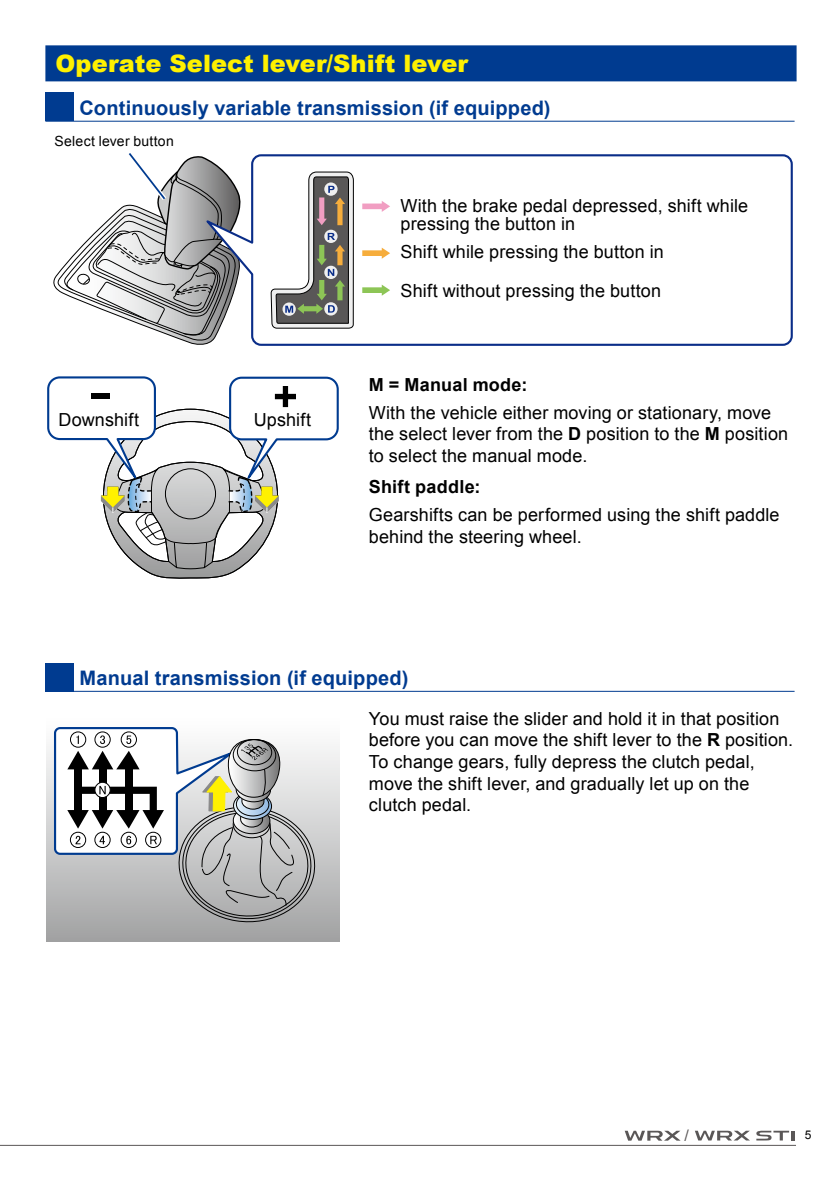
<style>
.page{position:relative;width:840px;height:1191px;background:#fff}
.page>*{position:absolute;margin:0;border:0;box-sizing:border-box;transform-origin:0 0}
.t1{font:900 24px "Arial";color:#fff100}
.t2{font:700 20px "Arial";letter-spacing:.01em;color:#003b90}
.t3{font:18px/21.6px "Arial";letter-spacing:.005em;color:#000}
.t4{font:700 18px "Arial";letter-spacing:.015em;color:#000}
.t5{font:16px "Arial";color:#5a5757}
.t6{font:14px "Arial";letter-spacing:.015em;color:#000}
.t7{font:12px "Arial";color:#000}
.s1{font-weight:700}
</style>
<div class="page">
<hr style="left:0;top:1145px;width:795px;height:1px;background:#5a5757">
<svg style="left:624px;top:1130px;width:56px;height:10px"></svg>
<svg style="left:695px;top:1130px;width:54px;height:10px"></svg>
<svg style="left:756px;top:1130px;width:38px;height:10px"></svg>
<svg style="left:245px;top:154px;width:548px;height:192px"></svg>
<svg style="left:270px;top:171px;width:84px;height:175px"></svg>
<svg style="left:53px;top:153px;width:192px;height:192px"></svg>
<div style="left:46px;top:46px;width:749px;height:34px;background:#003b90"></div>
<div style="left:45px;top:45px;width:751px;height:36px;border:2px solid #003b90"></div>
<hr style="left:45px;top:121px;width:749px;height:1px;background:#003b90">
<div style="left:45px;top:93px;width:29px;height:28px;background:#003b90"></div>
<div style="left:47px;top:714px;width:292px;height:227px;background:linear-gradient(to bottom,#fff,#a3a4a4)"></div>
<svg style="left:53px;top:726px;width:266px;height:200px"></svg>
<svg style="left:47px;top:376px;width:292px;height:203px"></svg>
<svg style="left:362px;top:201px;width:28px;height:11px"></svg>
<svg style="left:362px;top:248px;width:28px;height:11px"></svg>
<svg style="left:362px;top:285px;width:28px;height:11px"></svg>
<hr style="left:45px;top:691px;width:749px;height:1px;background:#003b90">
<div style="left:45px;top:663px;width:29px;height:28px;background:#003b90"></div>
<h1 class="t1" style="left:55px;top:50px;width:414px">Operate Select lever/Shift lever</h1>
<p class="t2" style="left:79px;top:95px;width:472px">Continuously variable transmission (if equipped)</p>
<p class="t6" style="left:55px;top:132px;width:121px">Select lever button</p>
<p class="t3" style="left:58px;top:409px;width:82px">Downshift</p>
<p class="t3" style="left:253px;top:409px;width:59px">Upshift</p>
<p class="t3" style="left:400px;top:197px;width:349px;line-height:18px">With the brake pedal depressed, shift while pressing the button in</p>
<p class="t3" style="left:400px;top:232px;width:264px;line-height:39px">Shift while pressing the button in<br>Shift without pressing the button</p>
<p class="t4" style="left:369px;top:372px;width:160px">M = Manual mode:</p>
<p class="t3" style="left:369px;top:402px;width:420px">With the vehicle either moving or stationary, move the select lever from the <span class="s1">D</span> position to the <span class="s1">M</span> position to select the manual mode.</p>
<p class="t4" style="left:369px;top:475px;width:113px">Shift paddle:</p>
<p class="t3" style="left:369px;top:504px;width:412px">Gearshifts can be performed using the shift paddle behind the steering wheel.</p>
<p class="t2" style="left:79px;top:664px;width:330px">Manual transmission (if equipped)</p>
<p class="t3" style="left:369px;top:708px;width:425px">You must raise the slider and hold it in that position before you can move the shift lever to the <span class="s1">R</span> position.<br>To change gears, fully depress the clutch pedal, move the shift lever, and gradually let up on the clutch pedal.</p>
<p class="t5" style="left:684px;top:1125px;width:6px">/</p>
<p class="t7" style="left:804px;top:1126px;width:8px">5</p>
</div>
